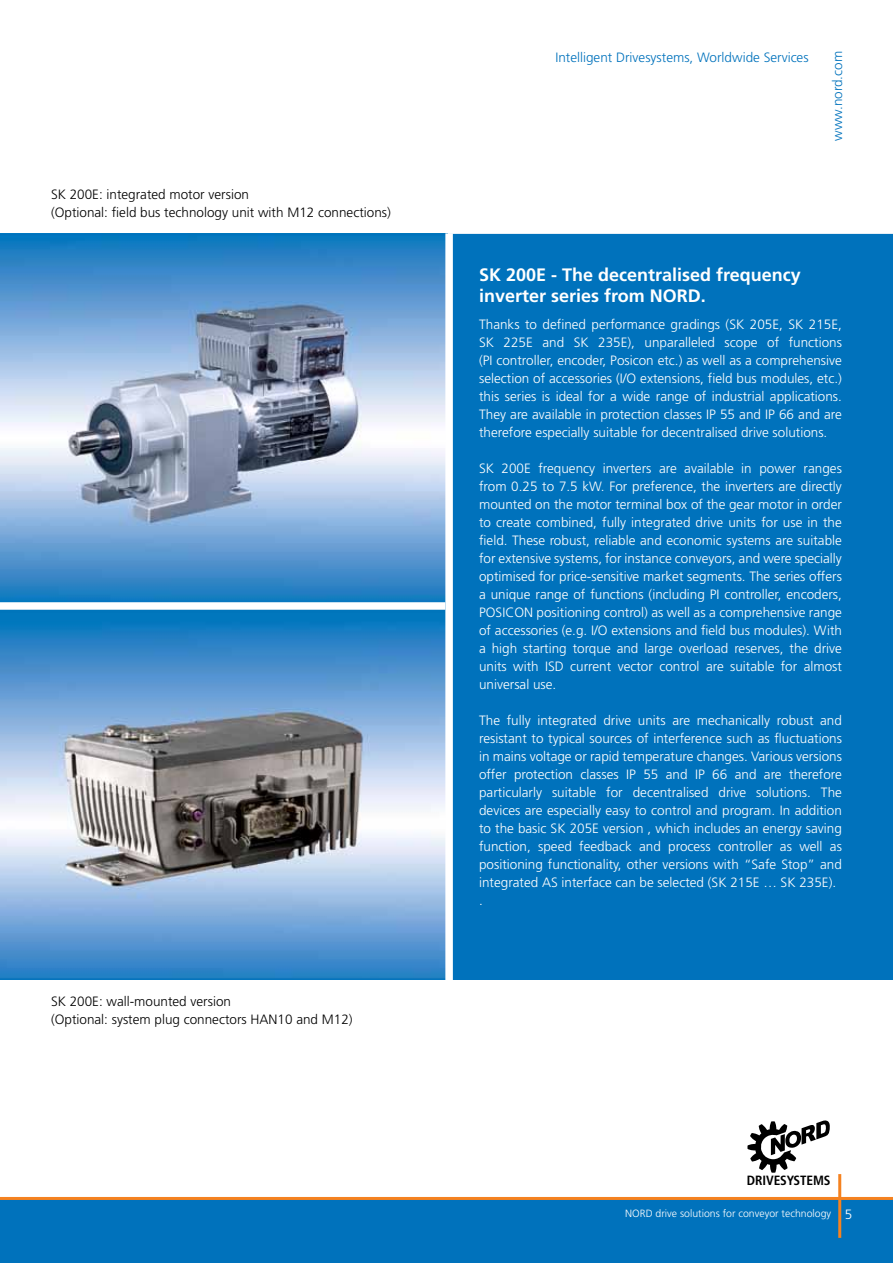
<style>
.page{position:relative;width:893px;height:1263px;background:#fff}
.page>*{position:absolute;margin:0;border:0;box-sizing:border-box;transform-origin:0 0}
.t1{font:700 18px/21px "Frutiger";color:#fff}
.t2{font:300 13.5px/18px "Frutiger";color:#fff;text-align:justify}
.t3{font:300 13.5px/18px "Frutiger";color:#000}
.t4{font:300 13.5px "Frutiger";color:#0072bc}
.t5{font:700 condensed 13.35px "Frutiger";letter-spacing:-.01em;color:#000}
.t6{font:300 10.5px "Frutiger";color:#fff}
</style>
<div class="page">
<div style="left:0;top:1198px;width:893px;height:65px;background:#0072bc"></div>
<hr style="left:0;top:1197px;width:893px;height:3px;background:#f58220">
<hr style="left:838px;top:1174px;width:3px;height:64px;background:#f58220">
<svg style="left:747px;top:1120px;width:83px;height:53px"></svg>
<img style="left:0;top:235px;width:445px;height:743px">
<hr style="left:0;top:978px;width:893px;height:2px;background:#0072bc">
<hr style="left:0;top:234px;width:893px;height:1px;background:#0072bc">
<div style="left:453px;top:234px;width:440px;height:745px;background:#0072bc"></div>
<div style="left:445px;top:233px;width:8px;height:753px;background:#fff"></div>
<div style="left:0;top:602px;width:445px;height:8px;background:#fff"></div>
<p class="t3" style="left:51px;top:185px;width:341px">SK 200E: integrated motor version<br>(Optional: field bus technology unit with M12 connections)</p>
<p class="t3" style="left:51px;top:992px;width:303px">SK 200E: wall-mounted version<br>(Optional: system plug connectors HAN10 and M12)</p>
<p class="t4" style="left:555px;top:49px;width:255px">Intelligent Drivesystems, Worldwide Services</p>
<p class="t4" style="left:830px;top:141px;width:91px;rotate:-90deg">www.nord.com</p>
<h1 class="t1" style="left:479px;top:265px;width:323px">SK 200E - The decentralised frequency inverter series from NORD.</h1>
<p class="t2" style="left:479px;top:315px;width:364px">Thanks to defined performance gradings (SK 205E, SK 215E, SK 225E and SK 235E), unparalleled scope of functions (PI controller, encoder, Posicon etc.) as well as a comprehensive selection of accessories (I/O extensions, field bus modules, etc.) this series is ideal for a wide range of industrial applications.<br>They are available in protection classes IP 55 and IP 66 and are therefore especially suitable for decentralised drive solutions.</p>
<p class="t2" style="left:479px;top:459px;width:364px">SK 200E frequency inverters are available in power ranges from 0.25 to 7.5 kW. For preference, the inverters are directly mounted on the motor terminal box of the gear motor in order to create combined, fully integrated drive units for use in the field. These robust, reliable and economic systems are suitable for extensive systems, for instance conveyors, and were specially optimised for price-sensitive market segments. The series offers a unique range of functions (including PI controller, encoders, POSICON positioning control) as well as a comprehensive range of accessories (e.g. I/O extensions and field bus modules). With a high starting torque and large overload reserves, the drive units with ISD current vector control are suitable for almost universal use.</p>
<p class="t2" style="left:479px;top:711px;width:364px;text-align:left">The fully integrated drive units are mechanically robust and resistant to typical sources of interference such as fluctuations in mains voltage or rapid temperature changes. Various versions offer protection classes IP 55 and IP 66 and are therefore particularly suitable for decentralised drive solutions. The devices are especially easy to control and program. In addition to the basic SK 205E version , which includes an energy saving function, speed feedback and process controller as well as positioning functionality, other versions with “Safe Stop” and integrated AS interface can be selected (SK 215E … SK 235E). .</p>
<p class="t5" style="left:747px;top:1173px;width:85px">DRIVESYSTEMS</p>
<p class="t6" style="left:625px;top:1207px;width:207px">NORD drive solutions for conveyor technology</p>
<p class="t2" style="left:845px;top:1205px;width:9px">5</p>
</div>
